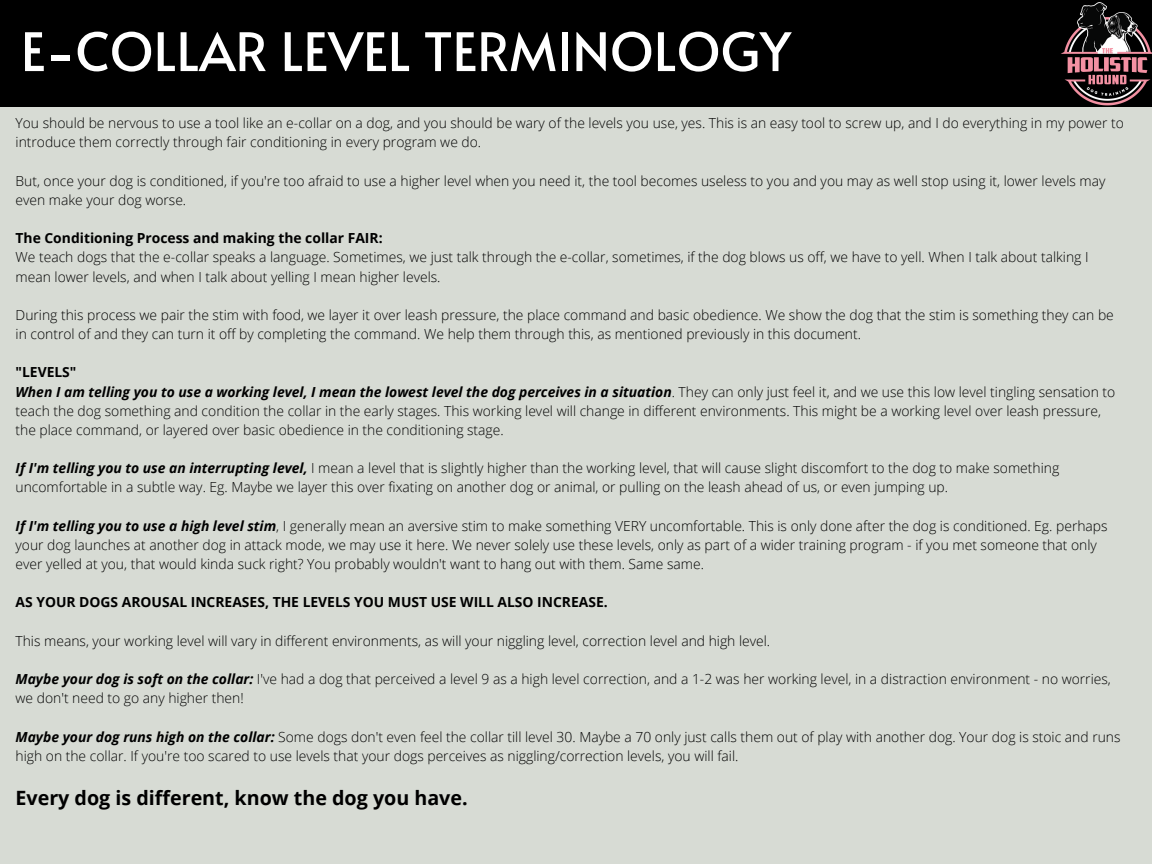
<style>
.page{position:relative;width:1152px;height:864px;background:#d7dbd4}
.page>*{position:absolute;margin:0;border:0;box-sizing:border-box;transform-origin:0 0}
.t1{font:52.8px "Alata";color:#fff}
.t2{font:700 19.65px "Open Sans";color:#000}
.t3{font:300 13.95px/19.2px "Open Sans";color:#000}
.t4{font:700 13.95px "Open Sans";color:#000}
.s1{font-weight:700}
.s2{font-weight:700;font-style:italic}
</style>
<div class="page">
<div style="left:0;top:0;width:1145px;height:107px;background:#000"></div>
<img style="left:1061px;top:0;width:91px;height:107px">
<h1 class="t1" style="left:21px;top:13px;width:772px">E-COLLAR LEVEL TERMINOLOGY</h1>
<p class="t3" style="left:16px;top:113px;width:1110px">You should be nervous to use a tool like an e-collar on a dog, and you should be wary of the levels you use, yes. This is an easy tool to screw up, and I do everything in my power to introduce them correctly through fair conditioning in every program we do.</p>
<p class="t3" style="left:16px;top:171px;width:1091px">But, once your dog is conditioned, if you're too afraid to use a higher level when you need it, the tool becomes useless to you and you may as well stop using it, lower levels may even make your dog worse.</p>
<p class="t4" style="left:16px;top:228px;width:369px">The Conditioning Process and making the collar FAIR:</p>
<p class="t3" style="left:16px;top:247px;width:1075px">We teach dogs that the e-collar speaks a language. Sometimes, we just talk through the e-collar, sometimes, if the dog blows us off, we have to yell. When I talk about talking I mean lower levels, and when I talk about yelling I mean higher levels.</p>
<p class="t3" style="left:16px;top:305px;width:1100px">During this process we pair the stim with food, we layer it over leash pressure, the place command and basic obedience. We show the dog that the stim is something they can be in control of and they can turn it off by completing the command. We help them through this, as mentioned previously in this document.</p>
<p class="t3" style="left:16px;top:362px;width:1101px"><span class="s1">"LEVELS"<br></span><span class="s2">When I am telling you to use a working level, I mean the lowest level the dog perceives in a situation</span>. They can only just feel it, and we use this low level tingling sensation to teach the dog something and condition the collar in the early stages. This working level will change in different environments. This might be a working level over leash pressure, the place command, or layered over basic obedience in the conditioning stage.</p>
<p class="t3" style="left:16px;top:458px;width:1045px"><span class="s2">If I'm telling you to use an interrupting level,</span> I mean a level that is slightly higher than the working level, that will cause slight discomfort to the dog to make something uncomfortable in a subtle way. Eg. Maybe we layer this over fixating on another dog or animal, or pulling on the leash ahead of us, or even jumping up.</p>
<p class="t3" style="left:16px;top:516px;width:1094px"><span class="s2">If I'm telling you to use a high level stim</span>, I generally mean an aversive stim to make something VERY uncomfortable. This is only done after the dog is conditioned. Eg. perhaps your dog launches at another dog in attack mode, we may use it here. We never solely use these levels, only as part of a wider training program - if you met someone that only ever yelled at you, that would kinda suck right? You probably wouldn't want to hang out with them. Same same.</p>
<p class="t4" style="left:16px;top:593px;width:594px">AS YOUR DOGS AROUSAL INCREASES, THE LEVELS YOU MUST USE WILL ALSO INCREASE.</p>
<p class="t3" style="left:16px;top:631px;width:756px">This means, your working level will vary in different environments, as will your niggling level, correction level and high level.</p>
<p class="t3" style="left:16px;top:669px;width:1097px"><span class="s2">Maybe your dog is soft on the collar:</span> I've had a dog that perceived a level 9 as a high level correction, and a 1-2 was her working level, in a distraction environment - no worries, we don't need to go any higher then!</p>
<p class="t3" style="left:16px;top:727px;width:1107px"><span class="s2">Maybe your dog runs high on the collar:</span> Some dogs don't even feel the collar till level 30. Maybe a 70 only just calls them out of play with another dog. Your dog is stoic and runs high on the collar. If you're too scared to use levels that your dogs perceives as niggling/correction levels, you will fail.</p>
<h2 class="t2" style="left:16px;top:784px;width:454px">Every dog is different, know the dog you have.</h2>
</div>
